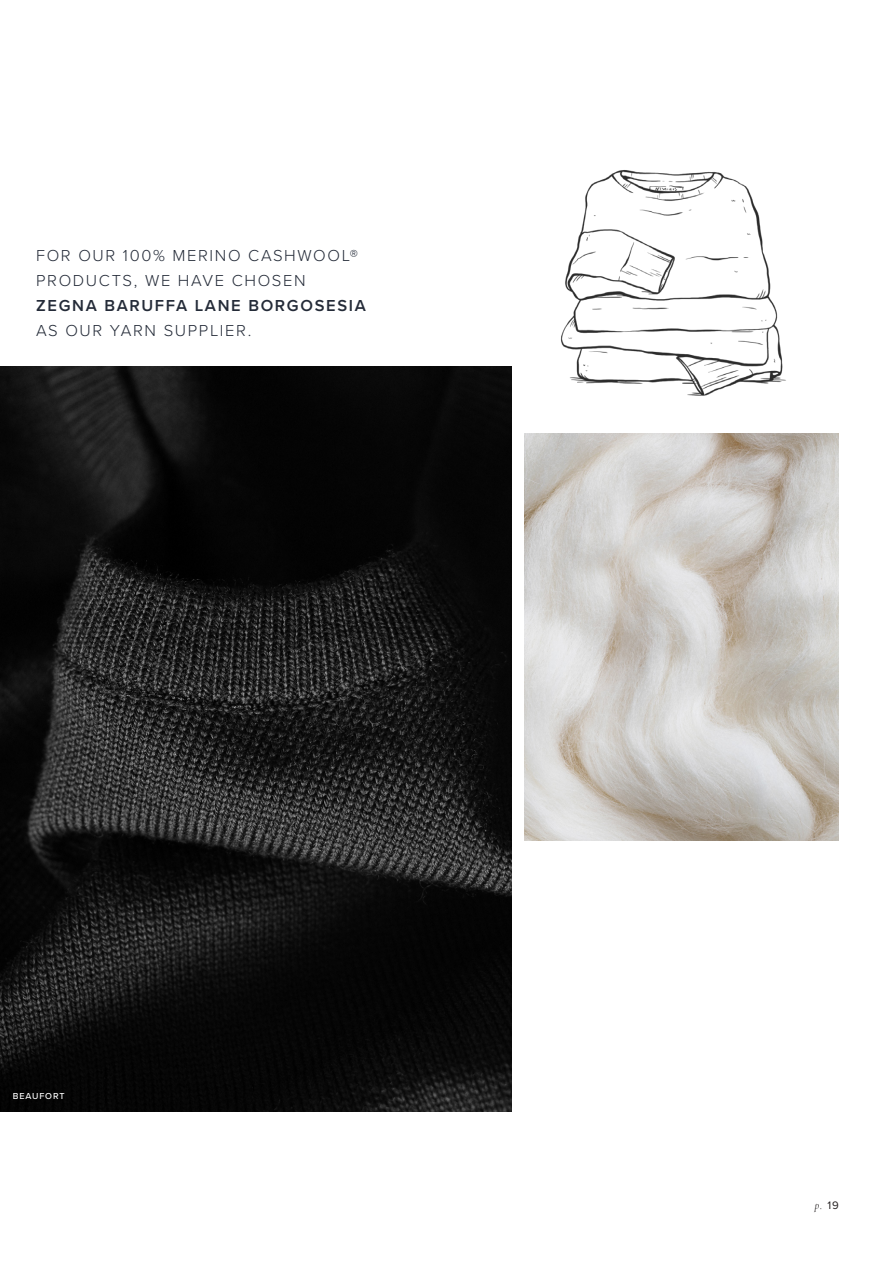
<style>
.page{position:relative;width:893px;height:1263px;background:#fff}
.page>*{position:absolute;margin:0;border:0;box-sizing:border-box;transform-origin:0 0}
.t1{font:300 16.5px "Proxima Nova";letter-spacing:.1em;color:#242b38}
.t2{font:600 16.5px/24.9px "Proxima Nova";letter-spacing:.1em;color:#242b38}
.t3{font:italic 11.25px "Cormorant Garamond";color:#231f20}
.SUB-SUB-TITTEL_PROXIMA{font:500 9px "Proxima Nova";letter-spacing:.1em;color:#fff}
.s1{font-weight:300}
.s2{font-family:"Proxima Nova";font-style:normal}
</style>
<div class="page">
<img style="left:524px;top:434px;width:315px;height:406px">
<img style="left:0;top:366px;width:511px;height:745px">
<img style="left:560px;top:170px;width:226px;height:226px">
<p class="t1" style="left:36px;top:244px;width:323px">FOR OUR 100% MERINO CASHWOOL®</p>
<p class="t1" style="left:36px;top:269px;width:271px">PRODUCTS, WE HAVE CHOSEN</p>
<p class="t2" style="left:36px;top:293px;width:331px">ZEGNA BARUFFA LANE BORGOSESIA<br><span class="s1">AS OUR YARN SUPPLIER.</span></p>
<p class="SUB-SUB-TITTEL_PROXIMA" style="left:13px;top:1089px;width:53px">BEAUFORT</p>
<p class="t3" style="left:815px;top:1199px;width:26px">p. <span class="s2">19</span></p>
</div>
